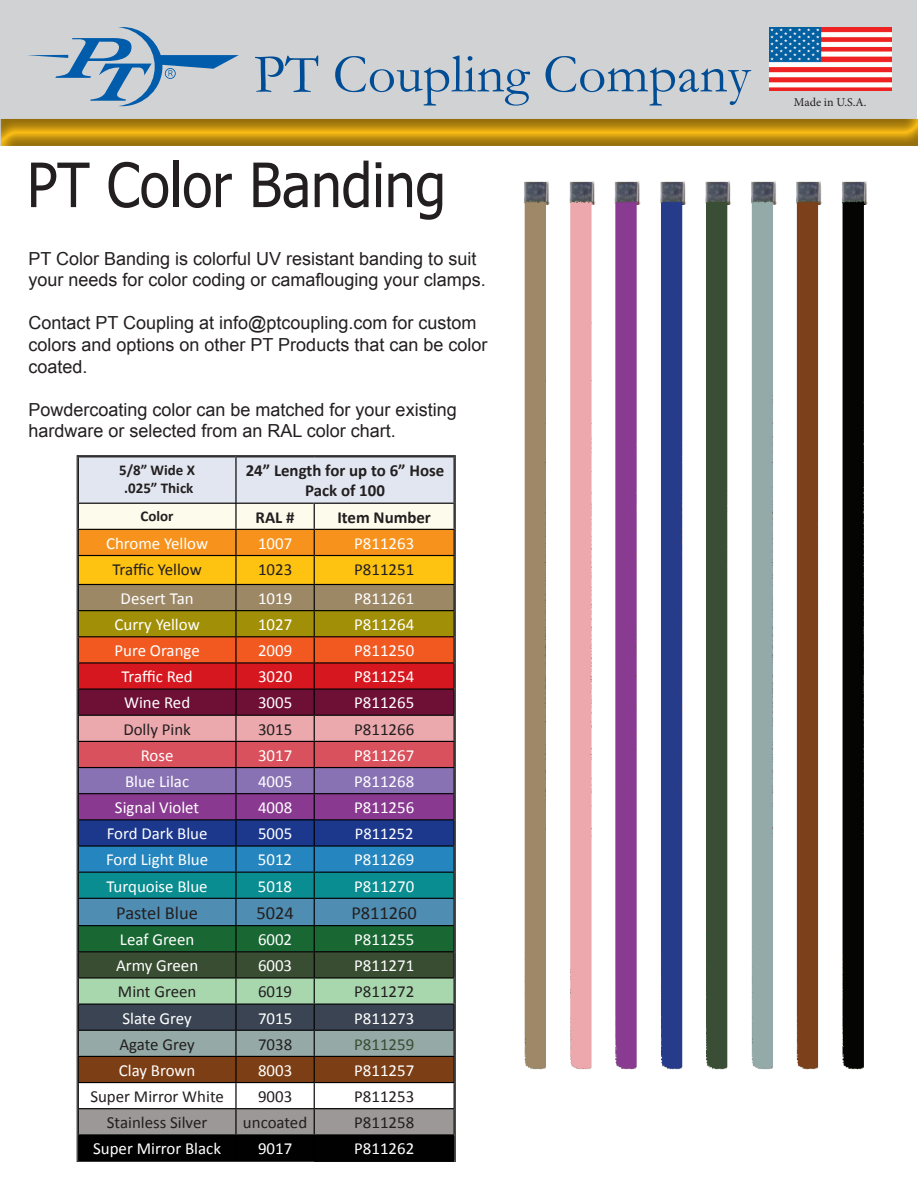
<style>
.page{position:relative;width:918px;height:1188px;background:#fff}
.page>*{position:absolute;margin:0;border:0;box-sizing:border-box;transform-origin:0 0}
.t1{font:61.2px "Tahoma";color:#231f20;scale:.9 1}
.t2{font:55.2px "Garamond";color:#014d95}
.t3{font:18.45px "Calibri";color:#231f20}
.t4{font:18px/21.6px "Arial";color:#231f20}
.t5{font:16.8px "Calibri";color:#fff}
.t6{font:16.8px "Calibri";color:#231f20}
.t7{font:700 16.8px/20.2px "Calibri";color:#231f20;text-align:center}
.t8{font:16.8px "Calibri";color:#394d33}
.t9{font:16.5px "Calibri";color:#fff}
.t10{font:700 15px/18px "Calibri";color:#231f20;text-align:center}
.t11{font:12px "Minion Pro";color:#231f20}
</style>
<div class="page">
<div style="left:1px;top:1px;width:916px;height:145px;background:#d1d2d4"></div>
<div style="left:0;top:119px;width:918px;height:29px;background:#231f20;opacity:.5"></div>
<svg style="left:28px;top:27px;width:211px;height:79px"></svg>
<img style="left:770px;top:27px;width:121px;height:63px">
<hr style="left:78px;top:1161px;width:158px;height:1px;background:#000">
<hr style="left:236px;top:1161px;width:78px;height:1px;background:#000">
<hr style="left:314px;top:1161px;width:141px;height:1px;background:#000">
<svg style="left:77px;top:455px;width:379px;height:706px;background:#8a786e"></svg>
<img style="left:524px;top:181px;width:344px;height:889px">
<h2 class="t2" style="left:254px;top:37px;width:498px">PT Coupling Company</h2>
<h1 class="t1" style="left:27px;top:144px;width:467px">PT Color Banding</h1>
<p class="t4" style="left:28px;top:248px;width:459px">PT Color Banding is colorful UV resistant banding to suit your needs for color coding or camaflouging your clamps.</p>
<p class="t4" style="left:28px;top:312px;width:460px">Contact PT Coupling at info@ptcoupling.com for custom colors and options on other PT Products that can be color coated.</p>
<p class="t4" style="left:28px;top:399px;width:430px">Powdercoating color can be matched for your existing hardware or selected from an RAL color chart.</p>
<p class="t10" style="left:119px;top:460px;width:78px">5/8” Wide X .025” Thick</p>
<p class="t7" style="left:246px;top:460px;width:200px">24” Length for up to 6” Hose<br>Pack of 100</p>
<p class="t10" style="left:141px;top:507px;width:35px">Color</p>
<p class="t7" style="left:256px;top:506px;width:41px">RAL #</p>
<p class="t7" style="left:337px;top:506px;width:95px">Item Number</p>
<p class="t5" style="left:106px;top:533px;width:104px">Chrome Yellow</p>
<p class="t5" style="left:258px;top:533px;width:36px">1007</p>
<p class="t5" style="left:354px;top:533px;width:62px">P811263</p>
<p class="t6" style="left:112px;top:559px;width:91px">Traffic Yellow</p>
<p class="t6" style="left:258px;top:559px;width:36px">1023</p>
<p class="t6" style="left:354px;top:559px;width:62px">P811251</p>
<p class="t5" style="left:121px;top:588px;width:74px">Desert Tan</p>
<p class="t5" style="left:258px;top:588px;width:36px">1019</p>
<p class="t5" style="left:354px;top:588px;width:62px">P811261</p>
<p class="t5" style="left:115px;top:614px;width:87px">Curry Yellow</p>
<p class="t5" style="left:258px;top:614px;width:36px">1027</p>
<p class="t5" style="left:354px;top:614px;width:62px">P811264</p>
<p class="t5" style="left:115px;top:640px;width:87px">Pure Orange</p>
<p class="t5" style="left:258px;top:640px;width:36px">2009</p>
<p class="t5" style="left:354px;top:640px;width:62px">P811250</p>
<p class="t5" style="left:121px;top:666px;width:73px">Traffic Red</p>
<p class="t5" style="left:258px;top:666px;width:36px">3020</p>
<p class="t5" style="left:354px;top:666px;width:62px">P811254</p>
<p class="t5" style="left:124px;top:693px;width:68px">Wine Red</p>
<p class="t5" style="left:258px;top:693px;width:36px">3005</p>
<p class="t5" style="left:354px;top:693px;width:62px">P811265</p>
<p class="t6" style="left:123px;top:719px;width:69px">Dolly Pink</p>
<p class="t6" style="left:258px;top:719px;width:36px">3015</p>
<p class="t6" style="left:354px;top:719px;width:62px">P811266</p>
<p class="t5" style="left:141px;top:745px;width:34px">Rose</p>
<p class="t5" style="left:258px;top:745px;width:36px">3017</p>
<p class="t5" style="left:354px;top:745px;width:62px">P811267</p>
<p class="t5" style="left:125px;top:771px;width:66px">Blue Lilac</p>
<p class="t5" style="left:258px;top:771px;width:36px">4005</p>
<p class="t5" style="left:354px;top:771px;width:62px">P811268</p>
<p class="t5" style="left:115px;top:797px;width:86px">Signal Violet</p>
<p class="t5" style="left:258px;top:797px;width:36px">4008</p>
<p class="t5" style="left:354px;top:797px;width:62px">P811256</p>
<p class="t5" style="left:107px;top:823px;width:102px">Ford Dark Blue</p>
<p class="t5" style="left:258px;top:823px;width:36px">5005</p>
<p class="t9" style="left:355px;top:823px;width:60px">P811252</p>
<p class="t5" style="left:106px;top:849px;width:104px">Ford Light Blue</p>
<p class="t5" style="left:258px;top:849px;width:36px">5012</p>
<p class="t5" style="left:354px;top:849px;width:62px">P811269</p>
<p class="t5" style="left:106px;top:876px;width:103px">Turquoise Blue</p>
<p class="t5" style="left:258px;top:876px;width:36px">5018</p>
<p class="t5" style="left:354px;top:876px;width:62px">P811270</p>
<p class="t3" style="left:116px;top:901px;width:83px">Pastel Blue</p>
<p class="t3" style="left:256px;top:901px;width:39px">5024</p>
<p class="t3" style="left:351px;top:901px;width:67px">P811260</p>
<p class="t5" style="left:120px;top:929px;width:76px">Leaf Green</p>
<p class="t5" style="left:258px;top:929px;width:36px">6002</p>
<p class="t5" style="left:354px;top:929px;width:62px">P811255</p>
<p class="t5" style="left:116px;top:955px;width:84px">Army Green</p>
<p class="t5" style="left:258px;top:955px;width:36px">6003</p>
<p class="t5" style="left:354px;top:955px;width:62px">P811271</p>
<p class="t6" style="left:118px;top:981px;width:80px">Mint Green</p>
<p class="t6" style="left:258px;top:981px;width:36px">6019</p>
<p class="t6" style="left:354px;top:981px;width:62px">P811272</p>
<p class="t5" style="left:122px;top:1008px;width:71px">Slate Grey</p>
<p class="t5" style="left:258px;top:1008px;width:36px">7015</p>
<p class="t5" style="left:354px;top:1008px;width:62px">P811273</p>
<p class="t6" style="left:120px;top:1034px;width:77px">Agate Grey</p>
<p class="t6" style="left:258px;top:1034px;width:36px">7038</p>
<p class="t8" style="left:354px;top:1034px;width:62px">P811259</p>
<p class="t5" style="left:119px;top:1060px;width:78px">Clay Brown</p>
<p class="t5" style="left:258px;top:1060px;width:36px">8003</p>
<p class="t5" style="left:354px;top:1060px;width:62px">P811257</p>
<p class="t6" style="left:90px;top:1086px;width:135px">Super Mirror White</p>
<p class="t6" style="left:258px;top:1086px;width:36px">9003</p>
<p class="t6" style="left:354px;top:1086px;width:62px">P811253</p>
<p class="t6" style="left:107px;top:1112px;width:102px">Stainless Silver</p>
<p class="t6" style="left:243px;top:1112px;width:66px">uncoated</p>
<p class="t6" style="left:354px;top:1112px;width:62px">P811258</p>
<p class="t5" style="left:93px;top:1138px;width:129px">Super Mirror Black</p>
<p class="t5" style="left:258px;top:1138px;width:36px">9017</p>
<p class="t5" style="left:354px;top:1138px;width:62px">P811262</p>
<p class="t11" style="left:794px;top:94px;width:74px">Made in U.S.A.</p>
</div>
